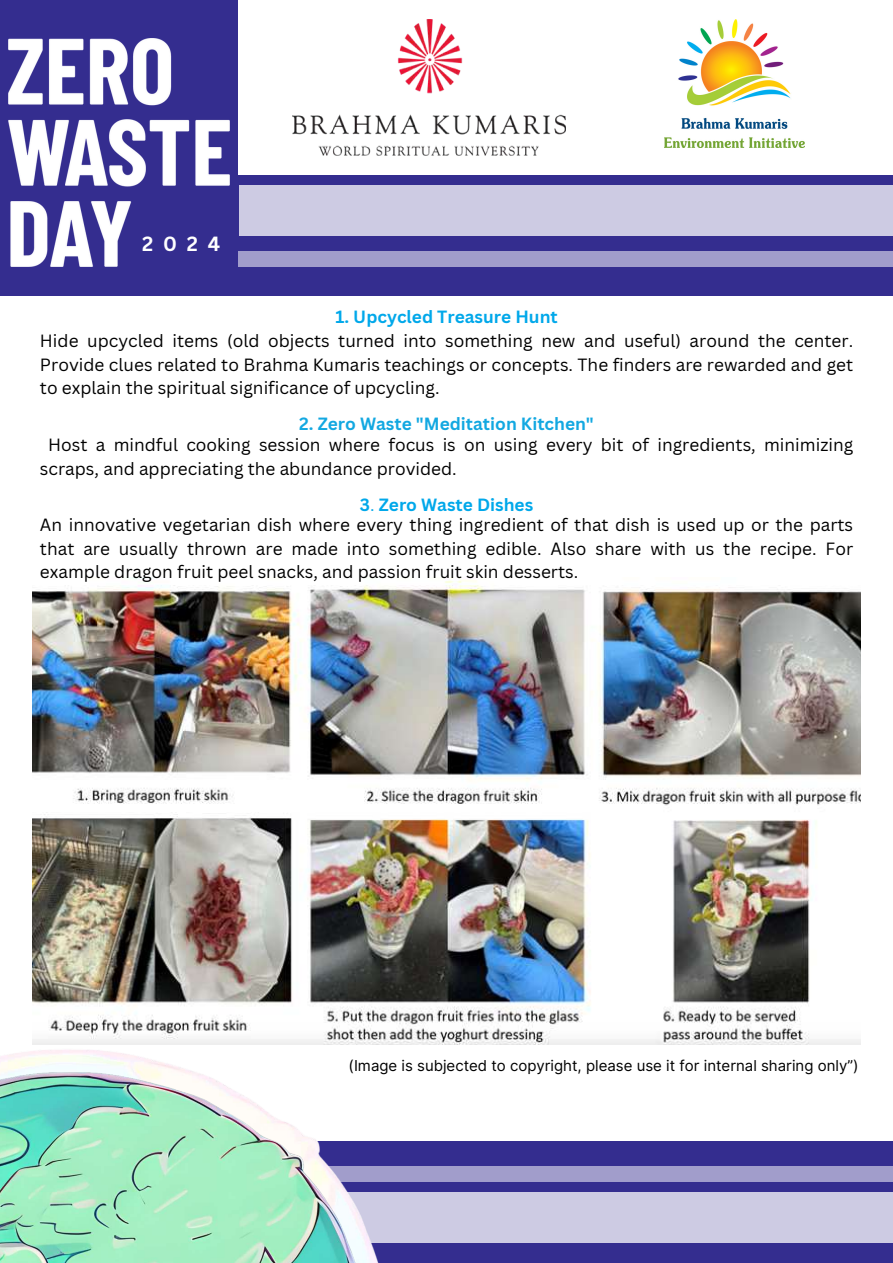
<style>
.page{position:relative;width:893px;height:1263px;background:#342d8f}
.page>*{position:absolute;margin:0;border:0;box-sizing:border-box;transform-origin:0 0}
.t1{font:700 19.95px "Canva Sans";color:#fff}
.t2{font:17.25px/23.6px "Canva Sans";color:#000}
.t3{font:700 17.25px "Canva Sans";color:#13a8e1}
.t4{font:700 17.25px "Canva Sans";color:#01a8ea}
.t5{font:15px "Inter";color:#000}
.s1{font-weight:700;color:#01a8ea}
.s2{color:#01a8ea}
</style>
<div class="page">
<div style="left:239px;top:0;width:654px;height:170px;background:#fff"></div>
<img style="left:9px;top:39px;width:221px;height:228px">
<div style="left:239px;top:185px;width:654px;height:51px;background:#cdcbe3"></div>
<div style="left:239px;top:251px;width:654px;height:15px;background:#a19dcb"></div>
<div style="left:239px;top:1192px;width:654px;height:51px;background:#cdcbe3"></div>
<div style="left:215px;top:1166px;width:678px;height:15px;background:#a19dcb"></div>
<div style="left:0;top:296px;width:893px;height:845px;background:#fff"></div>
<img style="left:32px;top:1039px;width:394px;height:143px">
<img style="left:0;top:1047px;width:404px;height:216px">
<img style="left:33px;top:577px;width:827px;height:467px">
<div style="left:239px;top:4px;width:654px;height:170px;background:#fff"></div>
<img style="left:292px;top:19px;width:274px;height:137px">
<img style="left:664px;top:19px;width:140px;height:128px">
<p class="t1" style="left:142px;top:231px;width:79px">2024</p>
<p class="t4" style="left:335px;top:307px;width:224px">1. Upcycled Treasure Hunt</p>
<p class="t2" style="left:40px;top:329px;width:815px;text-align:justify">Hide upcycled items (old objects turned into something new and useful) around the center.<br>Provide clues related to Brahma Kumaris teachings or concepts. The finders are rewarded and get to explain the spiritual significance of upcycling.</p>
<p class="t3" style="left:299px;top:413px;width:296px">2. Zero Waste "Meditation Kitchen"</p>
<p class="t2" style="left:40px;top:433px;width:815px;text-indent:8px">Host a mindful cooking session where focus is on using every bit of ingredients, minimizing scraps, and appreciating the abundance provided.</p>
<p class="t2" style="left:40px;top:494px;width:815px;line-height:20.2px;text-align:center"><span class="s1">3</span><span class="s2">.</span> <span class="s1">Zero Waste Dishes<br></span>An innovative vegetarian dish where every thing ingredient of that dish is used up or the parts</p>
<p class="t2" style="left:40px;top:537px;width:815px">that are usually thrown are made into something edible. Also share with us the recipe. For example dragon fruit peel snacks, and passion fruit skin desserts.</p>
<p class="t5" style="left:348px;top:1054px;width:511px">(Image is subjected to copyright, please use it for internal sharing only”)</p>
</div>
